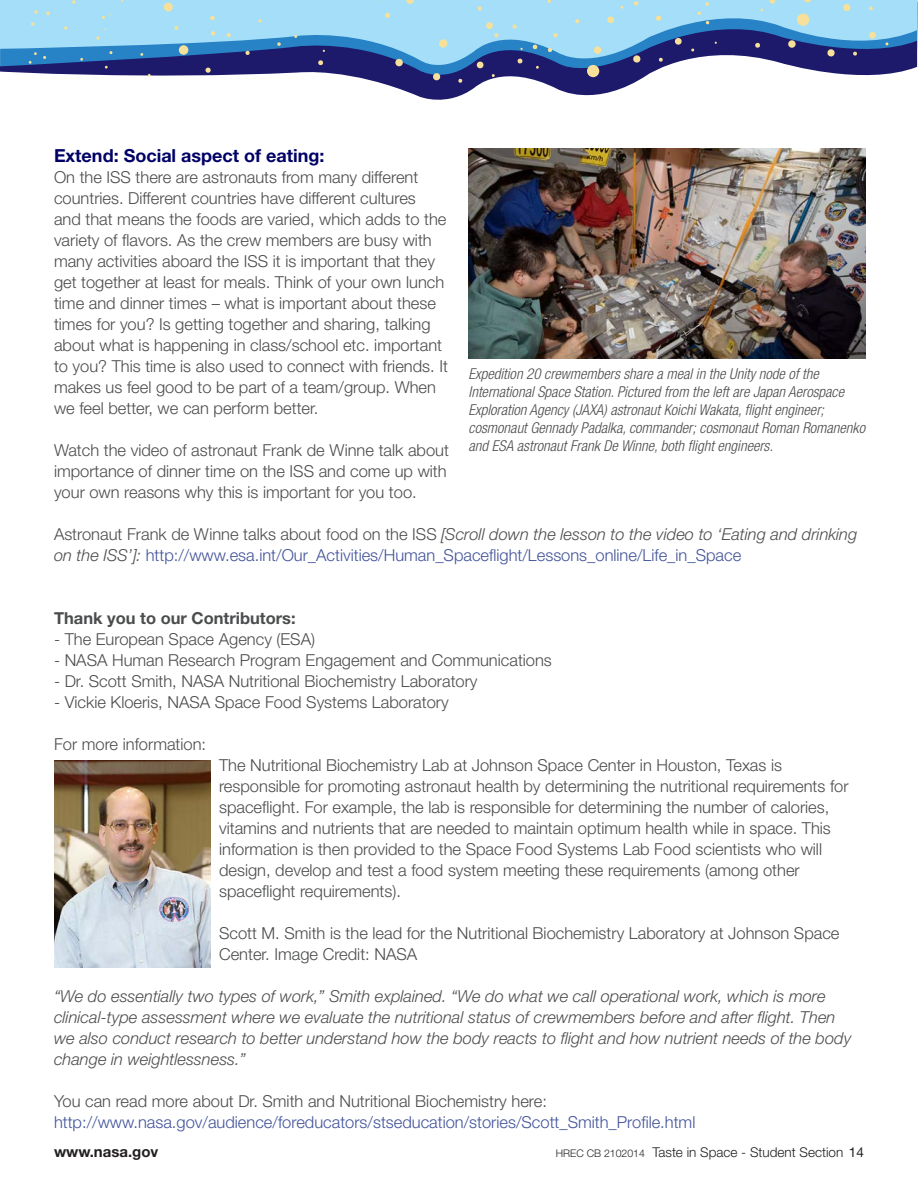
<style>
.page{position:relative;width:918px;height:1188px;background:#fff}
.page>*{position:absolute;margin:0;border:0;box-sizing:border-box;transform-origin:0 0}
.t1{font:700 18px "Helvetica Neue LT Std";color:#006}
.Content_text{font:300 16.5px/21px "Helvetica Neue LT Std";color:#4b4c4d}
.Content_text-2{font:300 16.5px/21px "Helvetica Neue LT Std";color:#43549a}
.Content_text-3{font:italic 300 16.5px/21px "Helvetica Neue LT Std";color:#4b4c4d}
.Content_text-4{font:700 16.5px "Helvetica Neue LT Std";color:#4b4c4d}
.Content_text-5{font:italic 300 condensed 15px/18px "Helvetica Neue LT Std";color:#4b4c4d}
.t2{font:700 15px "Helvetica Neue LT Std";color:#231f20}
.Content_text-6{font:300 13.5px "Helvetica Neue LT Std";color:#231f20}
.s1{color:#4b4c4d}
.s2{font-style:italic;color:#4b4c4d}
.s3{font-size:10.5px}
.s4{font-weight:400}
</style>
<div class="page">
<div style="left:0;top:0;width:918px;height:67px;background:#a4def8"></div>
<svg style="left:0;top:14px;width:917px;height:86px"></svg>
<svg style="left:102px;top:14px;width:10px;height:5px"></svg>
<svg style="left:64px;top:26px;width:4px;height:4px"></svg>
<svg style="left:34px;top:10px;width:4px;height:4px"></svg>
<svg style="left:31px;top:22px;width:4px;height:4px"></svg>
<svg style="left:72px;top:0;width:4px;height:4px"></svg>
<svg style="left:46px;top:11px;width:4px;height:4px"></svg>
<svg style="left:634px;top:1px;width:5px;height:5px"></svg>
<svg style="left:706px;top:21px;width:4px;height:4px"></svg>
<svg style="left:769px;top:0;width:7px;height:4px"></svg>
<svg style="left:697px;top:2px;width:12px;height:13px"></svg>
<svg style="left:96px;top:36px;width:4px;height:4px"></svg>
<svg style="left:258px;top:19px;width:4px;height:4px"></svg>
<svg style="left:245px;top:50px;width:5px;height:5px"></svg>
<svg style="left:211px;top:31px;width:5px;height:5px"></svg>
<svg style="left:226px;top:33px;width:5px;height:5px"></svg>
<svg style="left:210px;top:15px;width:5px;height:6px"></svg>
<svg style="left:385px;top:12px;width:6px;height:6px"></svg>
<svg style="left:620px;top:6px;width:4px;height:3px"></svg>
<svg style="left:607px;top:16px;width:8px;height:8px"></svg>
<svg style="left:277px;top:42px;width:4px;height:4px"></svg>
<svg style="left:547px;top:0;width:4px;height:3px"></svg>
<svg style="left:477px;top:6px;width:5px;height:5px"></svg>
<svg style="left:575px;top:19px;width:5px;height:5px"></svg>
<svg style="left:512px;top:24px;width:5px;height:5px"></svg>
<svg style="left:548px;top:48px;width:4px;height:4px"></svg>
<svg style="left:553px;top:33px;width:5px;height:5px"></svg>
<svg style="left:486px;top:22px;width:13px;height:16px"></svg>
<svg style="left:532px;top:44px;width:6px;height:5px"></svg>
<svg style="left:656px;top:15px;width:6px;height:6px"></svg>
<svg style="left:205px;top:68px;width:6px;height:5px"></svg>
<svg style="left:174px;top:26px;width:4px;height:4px"></svg>
<div style="left:164px;top:3px;width:9px;height:8px;background:#f7e19a;border-radius:50%"></div>
<svg style="left:406px;top:0;width:8px;height:4px"></svg>
<svg style="left:869px;top:6px;width:4px;height:5px"></svg>
<svg style="left:843px;top:3px;width:8px;height:9px"></svg>
<svg style="left:804px;top:0;width:7px;height:2px"></svg>
<div style="left:797px;top:14px;width:12px;height:12px;background:#f7e19a;border-radius:50%"></div>
<svg style="left:755px;top:42px;width:5px;height:6px"></svg>
<svg style="left:853px;top:51px;width:4px;height:5px"></svg>
<svg style="left:885px;top:42px;width:4px;height:4px"></svg>
<svg style="left:869px;top:31px;width:7px;height:8px"></svg>
<svg style="left:827px;top:49px;width:8px;height:8px"></svg>
<div style="left:788px;top:40px;width:8px;height:8px;background:#f7e19a;border-radius:50%"></div>
<svg style="left:517px;top:58px;width:6px;height:6px"></svg>
<svg style="left:659px;top:57px;width:4px;height:5px"></svg>
<svg style="left:691px;top:48px;width:3px;height:4px"></svg>
<svg style="left:674px;top:38px;width:8px;height:7px"></svg>
<svg style="left:633px;top:55px;width:8px;height:8px"></svg>
<div style="left:594px;top:46px;width:7px;height:8px;background:#f7e19a;border-radius:50%"></div>
<div style="left:587px;top:65px;width:12px;height:12px;background:#f7e19a;border-radius:50%"></div>
<svg style="left:318px;top:60px;width:5px;height:5px"></svg>
<svg style="left:458px;top:79px;width:5px;height:4px"></svg>
<svg style="left:476px;top:61px;width:8px;height:8px"></svg>
<svg style="left:433px;top:73px;width:8px;height:8px"></svg>
<div style="left:395px;top:59px;width:8px;height:8px;background:#f7e19a;border-radius:50%"></div>
<div style="left:439px;top:39px;width:8px;height:9px;background:#f7e19a;border-radius:50%"></div>
<div style="left:179px;top:45px;width:9px;height:10px;background:#f7e19a;border-radius:50%"></div>
<img style="left:468px;top:148px;width:398px;height:211px">
<img style="left:54px;top:760px;width:157px;height:208px">
<p class="t1" style="left:54px;top:145px;width:272px">Extend: Social aspect of eating:</p>
<p class="Content_text" style="left:54px;top:167px;width:395px">On the ISS there are astronauts from many different countries. Different countries have different cultures<br>and that means the foods are varied, which adds to the variety of flavors. As the crew members are busy with many activities aboard the ISS it is important that they get together at least for meals. Think of your own lunch time and dinner times – what is important about these times for you? Is getting together and sharing, talking about what is happening in class/school etc. important to you? This time is also used to connect with friends. It makes us feel good to be part of a team/group. When we feel better, we can perform better.</p>
<p class="Content_text" style="left:54px;top:440px;width:396px">Watch the video of astronaut Frank de Winne talk about importance of dinner time on the ISS and come up with your own reasons why this is important for you too.</p>
<p class="Content_text-2" style="left:54px;top:524px;width:805px"><span class="s1">Astronaut Frank de Winne talks about food on the ISS</span> <span class="s2">[Scroll down the lesson to the video to ‘Eating and drinking on the ISS’]:</span> http://www.esa.int/Our_Activities/Human_Spaceflight/Lessons_online/Life_in_Space</p>
<p class="Content_text-5" style="left:469px;top:365px;width:398px">Expedition 20 crewmembers share a meal in the Unity node of the International Space Station. Pictured from the left are Japan Aerospace Exploration Agency (JAXA) astronaut Koichi Wakata, flight engineer; cosmonaut Gennady Padalka, commander; cosmonaut Roman Romanenko and ESA astronaut Frank De Winne, both flight engineers.</p>
<p class="Content_text-4" style="left:54px;top:608px;width:243px">Thank you to our Contributors:</p>
<p class="Content_text" style="left:54px;top:629px;width:263px">- The European Space Agency (ESA)</p>
<p class="Content_text" style="left:54px;top:650px;width:499px">- NASA Human Research Program Engagement and Communications</p>
<p class="Content_text" style="left:54px;top:671px;width:425px">- Dr. Scott Smith, NASA Nutritional Biochemistry Laboratory</p>
<p class="Content_text" style="left:54px;top:692px;width:396px">- Vickie Kloeris, NASA Space Food Systems Laboratory</p>
<p class="Content_text" style="left:54px;top:734px;width:154px">For more information:</p>
<p class="Content_text" style="left:219px;top:755px;width:631px">The Nutritional Biochemistry Lab at Johnson Space Center in Houston, Texas is responsible for promoting astronaut health by determining the nutritional requirements for spaceflight. For example, the lab is responsible for determining the number of calories, vitamins and nutrients that are needed to maintain optimum health while in space. This information is then provided to the Space Food Systems Lab Food scientists who will design, develop and test a food system meeting these requirements (among other spaceflight requirements).</p>
<p class="Content_text" style="left:219px;top:923px;width:622px">Scott M. Smith is the lead for the Nutritional Biochemistry Laboratory at Johnson Space<br>Center. Image Credit: NASA</p>
<p class="Content_text-3" style="left:54px;top:986px;width:799px">“We do essentially two types of work,” Smith explained. “We do what we call operational work, which is more clinical-type assessment where we evaluate the nutritional status of crewmembers before and after flight. Then we also conduct research to better understand how the body reacts to flight and how nutrient needs of the body change in weightlessness.”</p>
<p class="Content_text-2" style="left:54px;top:1091px;width:643px"><span class="s1">You can read more about Dr. Smith and Nutritional Biochemistry here: </span>http://www.nasa.gov/audience/foreducators/stseducation/stories/Scott_Smith_Profile.html</p>
<p class="t2" style="left:54px;top:1143px;width:106px">www.nasa.gov</p>
<p class="Content_text-6" style="left:556px;top:1144px;width:310px"><span class="s3">HREC CB 2102014</span> Taste in Space - Student Section <span class="s4">14</span></p>
</div>
